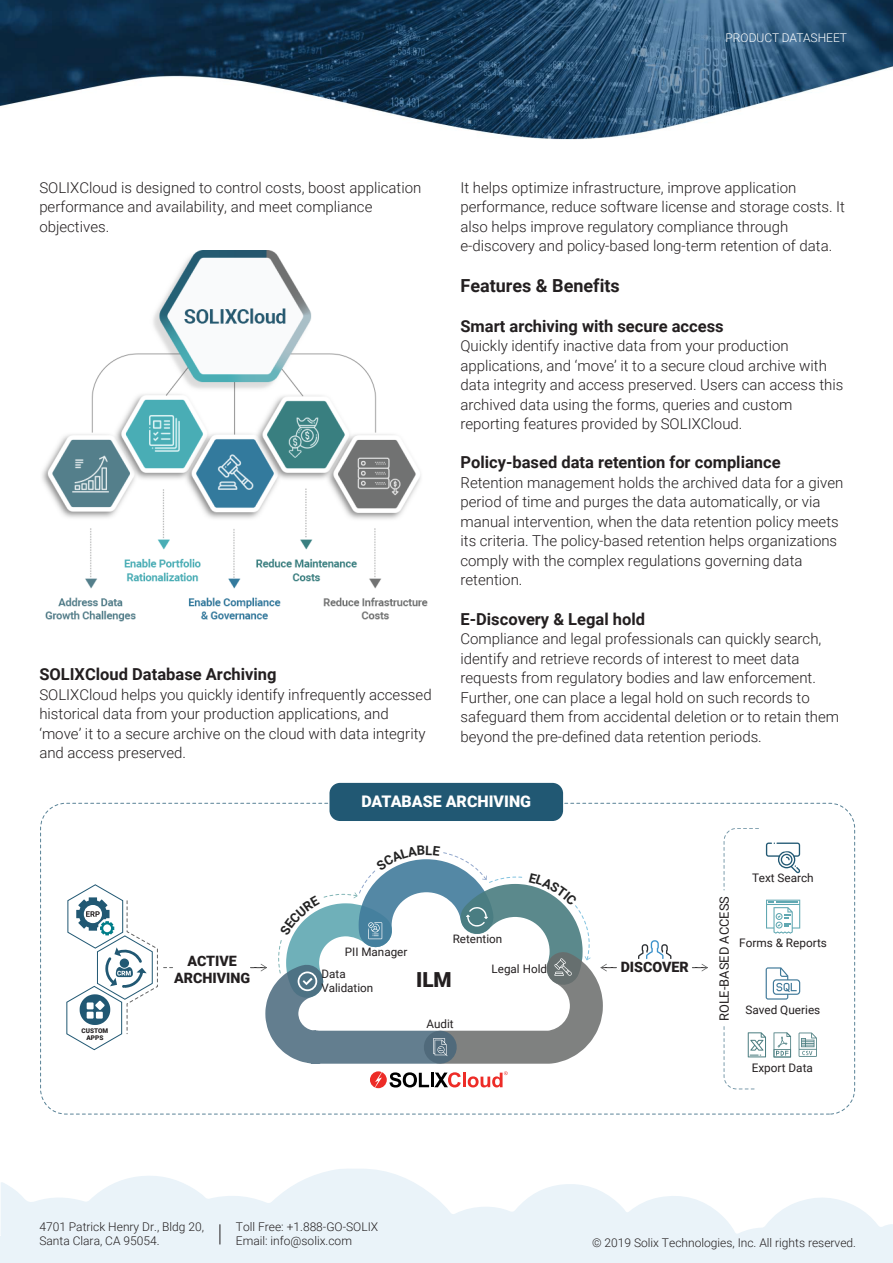
<style>
.page{position:relative;width:893px;height:1263px;background:#fff}
.page>*{position:absolute;margin:0;border:0;box-sizing:border-box;transform-origin:0 0}
.t1{font:900 20.7px "Roboto";color:#231f20}
.t2{font:700 18px "Roboto";color:#231f20}
.t3{font:700 16.5px "Roboto";color:#231f20}
.t4{font:900 16.05px "Roboto";color:#fff}
.t5{font:300 15px/19.5px "Roboto";color:#231f20}
.t6{font:900 14.25px/17.1px "Roboto";color:#231f20;text-align:center}
.t7{font:12.9px "Roboto";color:#231f20}
.t8{font:300 12px/14.4px "Roboto";color:#231f20}
.t9{font:300 12px "Roboto";color:#fff}
.t10{font:11.85px "Roboto";color:#231f20}
.t11{font:11.7px/14px "Roboto";color:#231f20}
.t12{font:900 6.45px/7.8px "Roboto";color:#231f20;text-align:center}
</style>
<div class="page">
<img style="left:1px;top:0;width:892px;height:139px">
<svg style="left:0;top:1169px;width:893px;height:94px;fill:#eaf3f9"></svg>
<svg style="left:220px;top:1224px;width:1px;height:20px"></svg>
<img style="left:42px;top:250px;width:386px;height:372px">
<div style="left:329px;top:783px;width:234px;height:38px;background:#215873;border-radius:11px"></div>
<svg style="left:66px;top:884px;width:107px;height:166px"></svg>
<svg style="left:766px;top:842px;width:34px;height:31px"></svg>
<svg style="left:766px;top:900px;width:34px;height:34px"></svg>
<svg style="left:766px;top:967px;width:34px;height:32px"></svg>
<svg style="left:773px;top:1032px;width:18px;height:25px"></svg>
<svg style="left:799px;top:1032px;width:18px;height:25px"></svg>
<svg style="left:724px;top:1026px;width:42px;height:63px"></svg>
<svg style="left:724px;top:828px;width:35px;height:62px"></svg>
<svg style="left:389px;top:1072px;width:72px;height:15px"></svg>
<hr style="left:463px;top:1073px;width:3px;height:14px;background:#ed2c27">
<svg style="left:468px;top:1071px;width:40px;height:16px"></svg>
<div style="left:370px;top:1071px;width:17px;height:17px;background:#ed2c27;border-radius:50%"></div>
<svg style="left:375px;top:1072px;width:7px;height:15px"></svg>
<svg style="left:692px;top:964px;width:16px;height:7px"></svg>
<svg style="left:638px;top:940px;width:33px;height:19px"></svg>
<svg style="left:250px;top:852px;width:366px;height:212px"></svg>
<p class="t9" style="left:726px;top:30px;width:123px">PRODUCT DATASHEET</p>
<p class="t5" style="left:39px;top:177px;width:383px">SOLIXCloud is designed to control costs, boost application performance and availability, and meet compliance objectives.</p>
<p class="t3" style="left:39px;top:663px;width:239px">SOLIXCloud Database Archiving</p>
<p class="t5" style="left:39px;top:684px;width:394px">SOLIXCloud helps you quickly identify infrequently accessed historical data from your production applications, and ‘move’ it to a secure archive on the cloud with data integrity and access preserved.</p>
<p class="t5" style="left:460px;top:177px;width:386px">It helps optimize infrastructure, improve application performance, reduce software license and storage costs. It also helps improve regulatory compliance through e-discovery and policy-based long-term retention of data.</p>
<p class="t2" style="left:460px;top:273px;width:161px">Features &amp; Benefits</p>
<p class="t3" style="left:460px;top:314px;width:265px">Smart archiving with secure access</p>
<p class="t5" style="left:460px;top:335px;width:384px">Quickly identify inactive data from your production applications, and ‘move’ it to a secure cloud archive with data integrity and access preserved. Users can access this archived data using the forms, queries and custom reporting features provided by SOLIXCloud.</p>
<p class="t3" style="left:460px;top:451px;width:322px">Policy-based data retention for compliance</p>
<p class="t5" style="left:460px;top:472px;width:384px">Retention management holds the archived data for a given period of time and purges the data automatically, or via manual intervention, when the data retention policy meets its criteria. The policy-based retention helps organizations comply with the complex regulations governing data retention.</p>
<p class="t3" style="left:460px;top:607px;width:186px">E-Discovery &amp; Legal hold</p>
<p class="t5" style="left:460px;top:628px;width:380px">Compliance and legal professionals can quickly search, identify and retrieve records of interest to meet data requests from regulatory bodies and law enforcement.<br>Further, one can place a legal hold on such records to safeguard them from accidental deletion or to retain them beyond the pre-defined data retention periods.</p>
<p class="t12" style="left:82px;top:1026px;width:28px">CUSTOM<br>APPS</p>
<p class="t6" style="left:174px;top:952px;width:78px">ACTIVE<br>ARCHIVING</p>
<p class="t4" style="left:361px;top:790px;width:171px">DATABASE ARCHIVING</p>
<p class="t11" style="left:345px;top:945px;width:64px">PII Manager</p>
<p class="t11" style="left:322px;top:966px;width:53px">Data<br>Validation</p>
<p class="t11" style="left:453px;top:932px;width:51px">Retention</p>
<p class="t11" style="left:492px;top:962px;width:57px">Legal Hold</p>
<h1 class="t1" style="left:416px;top:965px;width:37px">ILM</h1>
<p class="t11" style="left:426px;top:1016px;width:29px">Audit</p>
<p class="t6" style="left:621px;top:958px;width:70px">DISCOVER</p>
<p class="t7" style="left:715px;top:1021px;width:126px;rotate:-90deg">ROLE-BASED ACCESS</p>
<p class="t10" style="left:752px;top:870px;width:63px">Text Search</p>
<p class="t10" style="left:739px;top:935px;width:89px">Forms &amp; Reports</p>
<p class="t10" style="left:746px;top:1001px;width:76px">Saved Queries</p>
<p class="t10" style="left:752px;top:1059px;width:63px">Export Data</p>
<p class="t8" style="left:39px;top:1219px;width:166px">4701 Patrick Henry Dr., Bldg 20,<br>Santa Clara, CA 95054.</p>
<p class="t8" style="left:236px;top:1219px;width:144px">Toll Free: +1.888-GO-SOLIX<br>Email: info@solix.com</p>
<p class="t8" style="left:592px;top:1235px;width:266px">© 2019 Solix Technologies, Inc. All rights reserved.</p>
</div>
